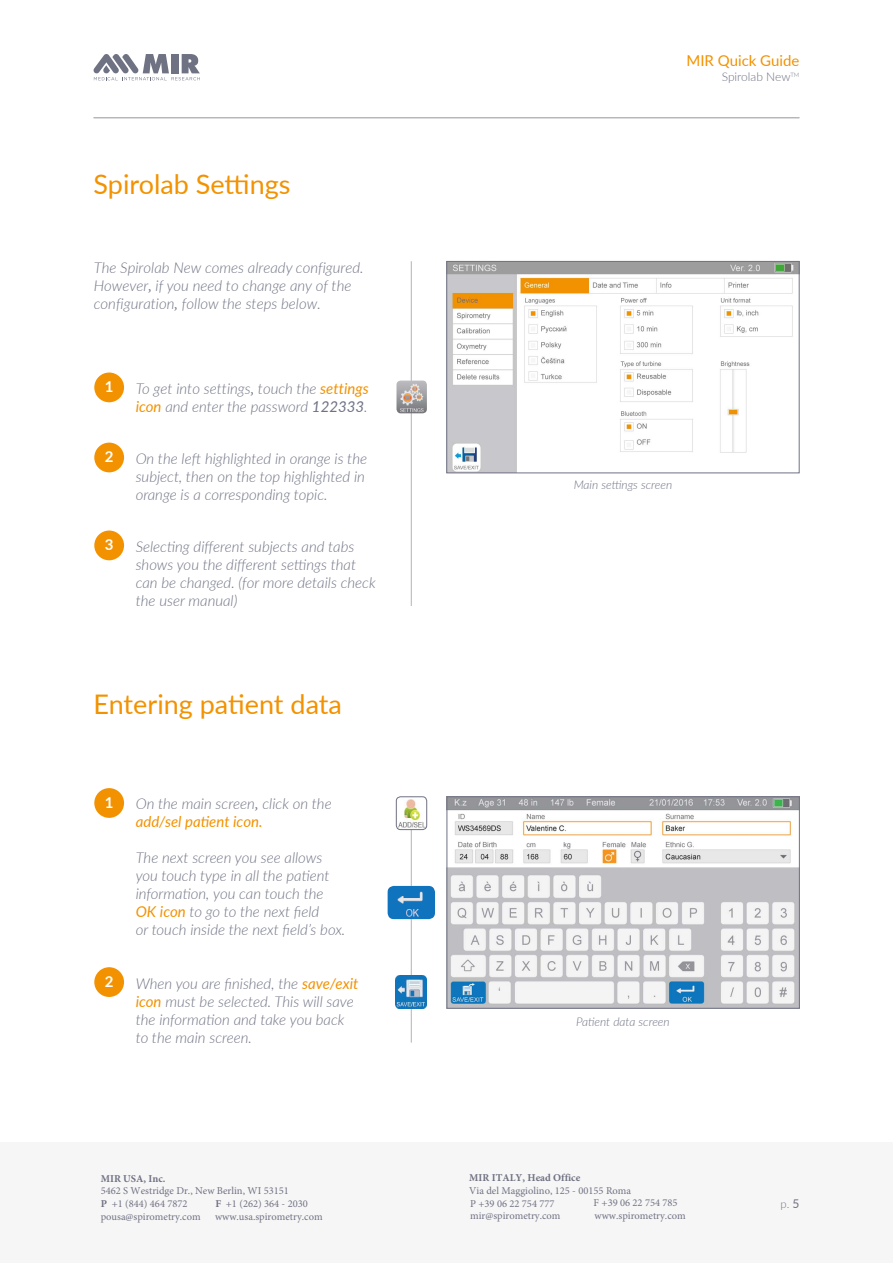
<style>
.page{position:relative;width:893px;height:1263px;background:#fff}
.page>*{position:absolute;margin:0;border:0;box-sizing:border-box;transform-origin:0 0}
.t1{font:27px "Lato";color:#f39200}
.t2{font:italic 300 15px/18px "Lato";color:#6f7283}
.t3{font:15px "Lato";color:#f39200}
.t4{font:700 15px "Lato";color:#fff}
.t5{font:italic 300 12px "Lato";color:#6f7283}
.t6{font:300 12px "Lato";color:#6f7283}
.t7{font:300 11.25px "Lato";color:#6f7283}
.t8{font:10.5px/12.6px "Minion Pro";color:#6f7182}
.t9{font:700 10.5px "Minion Pro";color:#6f7182}
.s1{font-family:"Minion Pro";font-weight:400}
.s2{font-weight:400;color:#f39200}
.s3{font-weight:400}
.s4{font-weight:700}
.s5{font-weight:400;font-size:12px}
</style>
<div class="page">
<div style="left:0;top:1142px;width:893px;height:121px;background:#f6f6f6"></div>
<svg style="left:93px;top:54px;width:107px;height:26px"></svg>
<hr style="left:411px;top:261px;width:1px;height:345px;background:#b3b2bc">
<hr style="left:411px;top:796px;width:1px;height:247px;background:#b3b2bc">
<div style="left:94px;top:372px;width:30px;height:30px;background:#f39200;border-radius:50%"></div>
<div style="left:94px;top:443px;width:30px;height:29px;background:#f39200;border-radius:50%"></div>
<div style="left:94px;top:530px;width:30px;height:30px;background:#f39200;border-radius:50%"></div>
<img style="left:396px;top:380px;width:31px;height:33px">
<img style="left:449px;top:263px;width:348px;height:208px">
<div style="left:447px;top:261px;width:352px;height:212px;border:1px solid #6f7283"></div>
<img style="left:396px;top:798px;width:31px;height:31px">
<div style="left:396px;top:796px;width:31px;height:34px;border:1px solid #6f7283;border-radius:4px"></div>
<img style="left:396px;top:975px;width:31px;height:33px">
<hr style="left:94px;top:117px;width:705px;height:1px;background:#b3b2bc">
<div style="left:94px;top:788px;width:30px;height:30px;background:#f39200;border-radius:50%"></div>
<div style="left:94px;top:967px;width:30px;height:30px;background:#f39200;border-radius:50%"></div>
<img style="left:388px;top:886px;width:47px;height:33px">
<img style="left:449px;top:798px;width:348px;height:208px">
<div style="left:447px;top:796px;width:352px;height:212px;border:1px solid #6f7283"></div>
<h1 class="t1" style="left:94px;top:165px;width:199px">Spirolab Settings</h1>
<p class="t2" style="left:94px;top:258px;width:271px">The Spirolab New comes already configured.<br>However<span class="s1">,</span> if you need to change any of the configuration<span class="s1">,</span> follow the steps below.</p>
<p class="t4" style="left:105px;top:376px;width:10px">1</p>
<p class="t4" style="left:105px;top:446px;width:10px">2</p>
<p class="t4" style="left:105px;top:534px;width:10px">3</p>
<p class="t2" style="left:136px;top:379px;width:235px">To get into settings<span class="s1">,</span> touch the <span class="s2">settings icon</span> and enter the password <span class="s3">122333</span>.</p>
<p class="t2" style="left:136px;top:449px;width:233px">On the left highlighted in orange is the subject, then on the top highlighted in orange is a corresponding topic.</p>
<p class="t2" style="left:136px;top:537px;width:242px">Selecting different subjects and tabs shows you the different settings that can be changed. (for more details check the user manual)</p>
<h1 class="t1" style="left:94px;top:685px;width:250px">Entering patient data</h1>
<p class="t4" style="left:105px;top:791px;width:10px">1</p>
<p class="t4" style="left:105px;top:970px;width:10px">2</p>
<p class="t2" style="left:136px;top:794px;width:197px">On the main screen<span class="s1">,</span> click on the <span class="s2">add/sel patient icon.</span></p>
<p class="t2" style="left:136px;top:848px;width:211px">The next screen you see allows you touch type in all the patient information, you can touch the<br><span class="s2">OK icon</span> to go to the next field<br>or touch inside the next field’s box.</p>
<p class="t2" style="left:136px;top:974px;width:224px">When you are finished, the <span class="s2">save/exit icon</span> must be selected. This will save the information and take you back to the main screen.</p>
<p class="t9" style="left:101px;top:1171px;width:66px">MIR USA, Inc.</p>
<p class="t8" style="left:101px;top:1185px;width:190px">5462 S Westridge Dr., New Berlin, WI 53151<br><span class="s4">P</span> +1 (844) 464 7872</p>
<p class="t8" style="left:215px;top:1197px;width:94px"><span class="s4">F</span> +1 (262) 364 - 2030</p>
<p class="t8" style="left:101px;top:1210px;width:101px">pousa@spirometry.com</p>
<p class="t8" style="left:215px;top:1210px;width:109px">www.usa.spirometry.com</p>
<p class="t3" style="left:686px;top:50px;width:114px">MIR Quick Guide</p>
<p class="t6" style="left:722px;top:68px;width:79px">Spirolab New<sup>TM</sup></p>
<p class="t5" style="left:574px;top:476px;width:100px">Main settings screen</p>
<p class="t5" style="left:576px;top:1013px;width:95px">Patient data screen</p>
<p class="t9" style="left:469px;top:1170px;width:113px">MIR ITALY, Head Office</p>
<p class="t8" style="left:469px;top:1184px;width:163px">Via del Maggiolino, 125 - 00155 Roma<br>P +39 06 22 754 777 mir@spirometry.com</p>
<p class="t8" style="left:594px;top:1196px;width:94px;line-height:13px">F +39 06 22 754 785 www.spirometry.com</p>
<p class="t7" style="left:781px;top:1196px;width:20px">p. <span class="s5">5</span></p>
</div>
